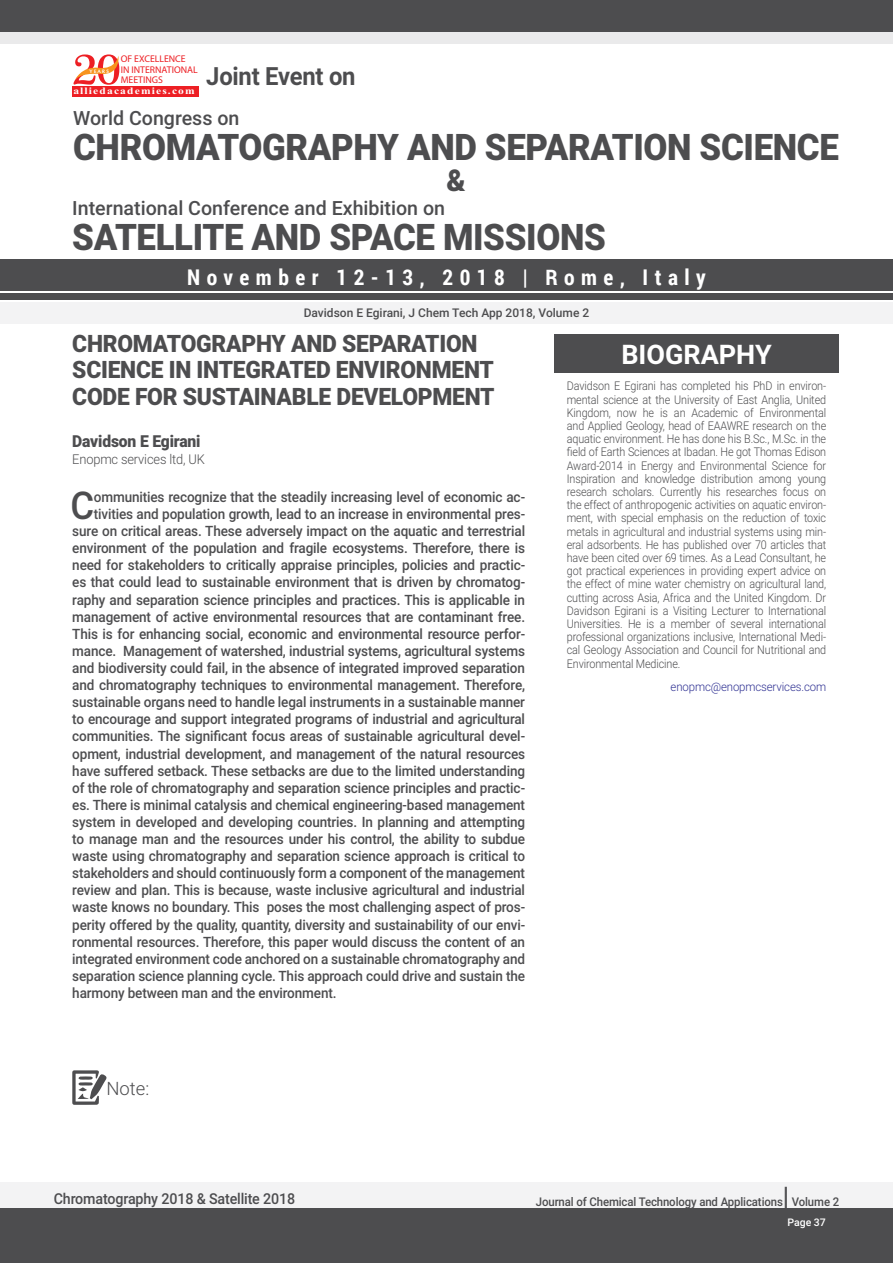
<style>
.page{position:relative;width:893px;height:1263px;background:#fff}
.page>*{position:absolute;margin:0;border:0;box-sizing:border-box;transform-origin:0 0}
.t1{font:500 38.25px "Roboto";color:#4d4d4f;scale:.95 1}
.t2{font:900 36.6px "Roboto";letter-spacing:-.01em;color:#4d4d4f;scale:.95 1}
.t3{font:900 30.15px "Roboto";color:#4d4d4f;scale:.95 1}
.t4{font:700 27px "Roboto";color:#fff}
.t5{font:500 27px "Roboto";color:#4d4d4f;scale:.95 1}
.t6{font:700 25.05px "Roboto";letter-spacing:-.01em;color:#4d4d4f;scale:.95 1}
.t7{font:900 24px/26.4px "Roboto";letter-spacing:-.01em;color:#4d4d4f;scale:.95 1}
.t8{font:700 21.6px "Roboto Condensed";letter-spacing:.3em;color:#fff}
.t9{font:500 19.65px "Roboto";color:#4d4d4f}
.t10{font:300 18.45px "Roboto";color:#4d4d4f}
.t11{font:900 16.5px "Roboto";letter-spacing:-.01em;color:#4d4d4f;scale:.95 1}
.t12{font:500 15px "Roboto";letter-spacing:-.01em;color:#4d4d4f;scale:.95 1}
.t13{font:500 14.25px "Roboto";letter-spacing:-.01em;color:#4d4d4f;scale:.95 1}
.t14{font:300 13.5px "Roboto";letter-spacing:-.01em;color:#4d4d4f;scale:.95 1}
.t15{font:300 12px/13.2px "Roboto";letter-spacing:-.01em;color:#4d4d4f;text-align:justify;scale:.9 1}
.t16{font:500 12px "Roboto";letter-spacing:-.01em;color:#4d4d4f;scale:.95 1}
.t17{font:500 12px "Roboto";letter-spacing:-.01em;color:#4d4d4f}
.t18{font:300 12px "Roboto";letter-spacing:-.01em;color:#2e3092;scale:.95 1}
.t19{font:500 10.5px "Roboto";color:#fff}
.t20{font:9.75px/10.5px "Myriad Pro";color:#ed1f24}
.t21{font:700 9.75px "Times New Roman";letter-spacing:.1em;color:#fff;scale:1.18 1}
.t22{font:4.95px "Oregon LDO Black";letter-spacing:.24em;color:#fff;scale:1.06 1}
</style>
<div class="page">
<div style="left:0;top:1182px;width:893px;height:27px;background:#f3f3f4"></div>
<div style="left:0;top:1209px;width:893px;height:54px;background:#4d4d4f"></div>
<svg style="left:72px;top:1070px;width:35px;height:35px"></svg>
<div style="left:0;top:13px;width:893px;height:31px;background:#eaeaeb"></div>
<div style="left:0;top:259px;width:893px;height:31px;background:#4d4d4f"></div>
<div style="left:0;top:0;width:893px;height:31px;background:#4d4d4f"></div>
<div style="left:0;top:293px;width:893px;height:7px;background:#4d4d4f"></div>
<div style="left:0;top:302px;width:893px;height:21px;background:#f3f3f4"></div>
<div style="left:72px;top:86px;width:127px;height:10px;background:#ed1f24"></div>
<svg style="left:74px;top:54px;width:46px;height:31px"></svg>
<div style="left:554px;top:334px;width:285px;height:39px;background:#4d4d4f"></div>
<p class="t20" style="left:121px;top:54px;width:79px">OF EXCELLENCE<br>IN INTERNATIONAL<br>MEETINGS</p>
<p class="t21" style="left:73px;top:84px;width:104px">alliedacademies.com</p>
<p class="t22" style="left:90px;top:68px;width:20px">YEARS</p>
<h3 class="t6" style="left:206px;top:59px;width:159px">Joint Event on</h3>
<h3 class="t9" style="left:73px;top:104px;width:168px">World Congress on</h3>
<h2 class="t2" style="left:73px;top:122px;width:808px">CHROMATOGRAPHY AND SEPARATION SCIENCE</h2>
<h3 class="t3" style="left:446px;top:160px;width:22px">&amp;</h3>
<h3 class="t9" style="left:72px;top:194px;width:374px">International Conference and Exhibition on</h3>
<h2 class="t2" style="left:72px;top:211px;width:563px">SATELLITE AND SPACE MISSIONS</h2>
<h3 class="t8" style="left:187px;top:262px;width:520px">November 12-13, 2018 | Rome, Italy</h3>
<p class="t17" style="left:304px;top:304px;width:287px">Davidson E Egirani, J Chem Tech App 2018, Volume 2</p>
<h3 class="t7" style="left:72px;top:329px;width:446px">CHROMATOGRAPHY AND SEPARATION<br>SCIENCE IN INTEGRATED ENVIRONMENT<br>CODE FOR SUSTAINABLE DEVELOPMENT</h3>
<p class="t11" style="left:72px;top:430px;width:137px">Davidson E Egirani</p>
<p class="t14" style="left:72px;top:449px;width:141px">Enopmc services ltd, UK</p>
<h1 class="t1" style="left:70px;top:479px;width:27px">C</h1>
<p class="t13" style="left:94px;top:487px;width:455px">ommunities recognize that the steadily increasing level of economic ac-</p>
<h3 class="t4" style="left:621px;top:335px;width:152px">BIOGRAPHY</h3>
<p class="t15" style="left:567px;top:379px;width:290px">Davidson E Egirani has completed his PhD in environ&shy;mental science at the University of East Anglia, United Kingdom, now he is an Academic of Environmental and Applied Geology, head of EAAWRE research on the aquatic environment. He has done his B.Sc., M.Sc. in the field of Earth Sciences at Ibadan. He got Thomas Edison Award-2014 in Energy and Environmental Science for Inspiration and knowledge distribution among young research scholars. Currently his researches focus on the effect of anthropogenic activities on aquatic environ&shy;ment, with special emphasis on the reduction of toxic metals in agricultural and industrial systems using min&shy;eral adsorbents. He has published over 70 articles that have been cited over 69 times. As a Lead Consultant, he got practical experiences in providing expert advice on the effect of mine water chemistry on agricultural land, cutting across Asia, Africa and the United Kingdom. Dr Davidson Egirani is a Visiting Lecturer to International Universities. He is a member of several international professional organizations inclusive, International Medi&shy;cal Geology Association and Council for Nutritional and Environmental Medicine.</p>
<p class="t18" style="left:671px;top:679px;width:165px">enopmc@enopmcservices.com</p>
<p class="t13" style="left:94px;top:504px;width:455px">tivities and population growth, lead to an increase in environmental pres-</p>
<p class="t13" style="left:72px;top:521px;width:478px">sure on critical areas. These adversely impact on the aquatic and terrestrial</p>
<p class="t13" style="left:72px;top:538px;width:478px">environment of the population and fragile ecosystems. Therefore, there is</p>
<p class="t13" style="left:72px;top:555px;width:478px">need for stakeholders to critically appraise principles, policies and practic-</p>
<p class="t13" style="left:72px;top:572px;width:478px">es that could lead to sustainable environment that is driven by chromatog-</p>
<p class="t13" style="left:72px;top:589px;width:478px">raphy and separation science principles and practices. This is applicable in</p>
<p class="t13" style="left:72px;top:607px;width:478px">management of active environmental resources that are contaminant free.</p>
<p class="t13" style="left:72px;top:624px;width:478px">This is for enhancing social, economic and environmental resource perfor-</p>
<p class="t13" style="left:72px;top:641px;width:478px">mance. Management of watershed, industrial systems, agricultural systems</p>
<p class="t13" style="left:72px;top:658px;width:478px">and biodiversity could fail, in the absence of integrated improved separation</p>
<p class="t13" style="left:72px;top:675px;width:478px">and chromatography techniques to environmental management. Therefore,</p>
<p class="t13" style="left:72px;top:692px;width:478px">sustainable organs need to handle legal instruments in a sustainable manner</p>
<p class="t13" style="left:72px;top:709px;width:478px">to encourage and support integrated programs of industrial and agricultural</p>
<p class="t13" style="left:72px;top:726px;width:478px">communities. The significant focus areas of sustainable agricultural devel-</p>
<p class="t13" style="left:72px;top:743px;width:478px">opment, industrial development, and management of the natural resources</p>
<p class="t13" style="left:72px;top:760px;width:478px">have suffered setback. These setbacks are due to the limited understanding</p>
<p class="t13" style="left:72px;top:778px;width:478px">of the role of chromatography and separation science principles and practic-</p>
<p class="t13" style="left:72px;top:795px;width:478px">es. There is minimal catalysis and chemical engineering-based management</p>
<p class="t13" style="left:72px;top:812px;width:478px">system in developed and developing countries. In planning and attempting</p>
<p class="t13" style="left:72px;top:829px;width:478px">to manage man and the resources under his control, the ability to subdue</p>
<p class="t13" style="left:72px;top:846px;width:478px">waste using chromatography and separation science approach is critical to</p>
<p class="t13" style="left:72px;top:863px;width:478px">stakeholders and should continuously form a component of the management</p>
<p class="t13" style="left:72px;top:880px;width:478px">review and plan. This is because, waste inclusive agricultural and industrial</p>
<p class="t13" style="left:72px;top:897px;width:478px">waste knows no boundary. This poses the most challenging aspect of pros-</p>
<p class="t13" style="left:72px;top:914px;width:478px">perity offered by the quality, quantity, diversity and sustainability of our envi-</p>
<p class="t13" style="left:72px;top:931px;width:478px">ronmental resources. Therefore, this paper would discuss the content of an</p>
<p class="t13" style="left:72px;top:949px;width:478px">integrated environment code anchored on a sustainable chromatography and</p>
<p class="t13" style="left:72px;top:966px;width:478px">separation science planning cycle. This approach could drive and sustain the</p>
<p class="t13" style="left:72px;top:983px;width:280px">harmony between man and the environment.</p>
<p class="t10" style="left:106px;top:1075px;width:44px">Note:</p>
<p class="t12" style="left:54px;top:1188px;width:256px">Chromatography 2018 &amp; Satellite 2018</p>
<p class="t16" style="left:536px;top:1193px;width:261px">Journal of Chemical Technology and Applications</p>
<h3 class="t5" style="left:783px;top:1177px;width:8px">|</h3>
<p class="t16" style="left:792px;top:1193px;width:51px">Volume 2</p>
<p class="t19" style="left:787px;top:1215px;width:40px">Page 37</p>
</div>
